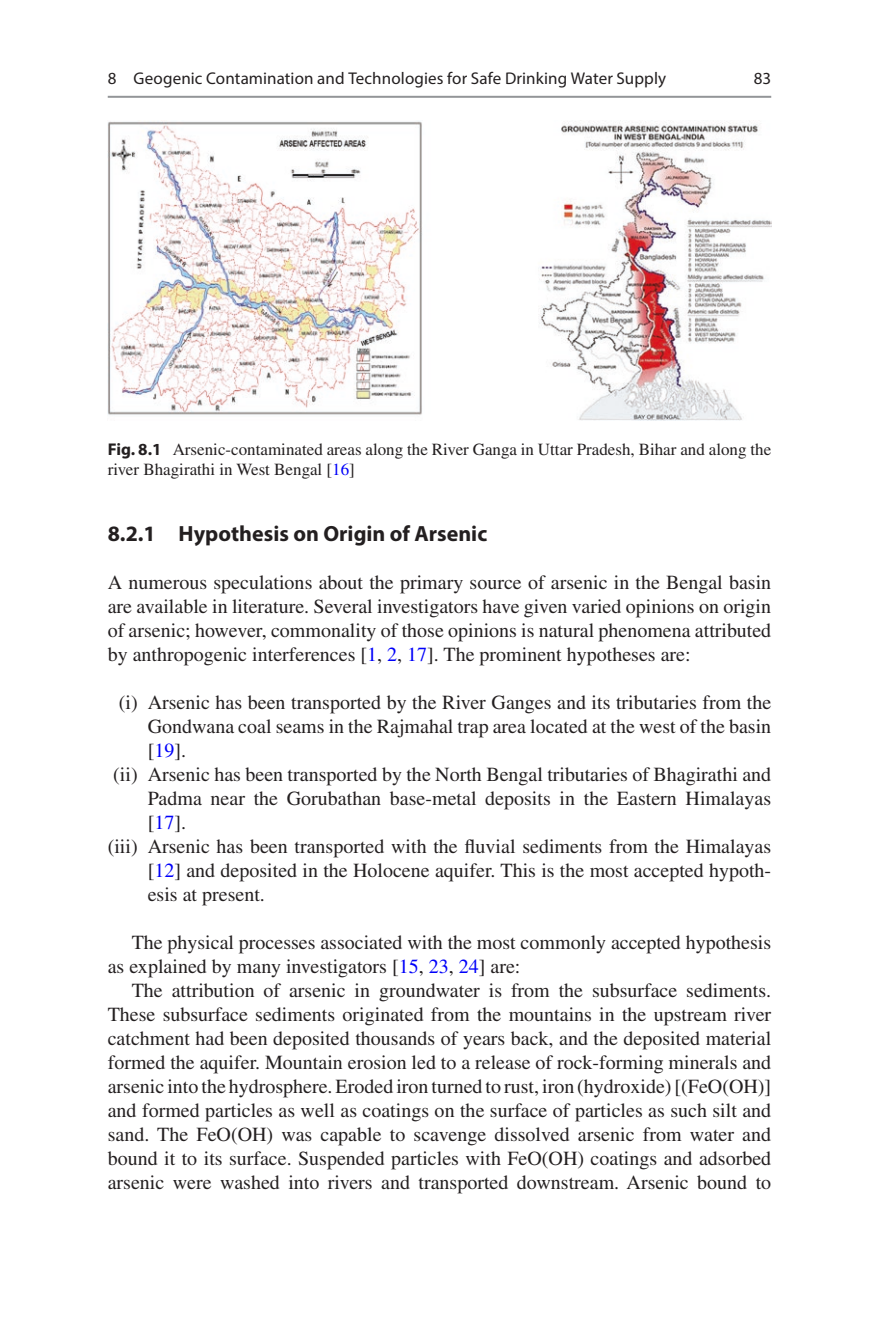
<style>
.page{position:relative;width:879px;height:1333px;background:#fff}
.page>*{position:absolute;margin:0;border:0;box-sizing:border-box;transform-origin:0 0}
.t1{font:700 22px "Vkxhrh Ylywgh Myriad Pro";color:#231f20}
.t2{font:20px/24px "Xgyrpm Dgmxdw Times LT Std";color:#231f20;text-align:justify}
.t3{font:17px/20px "Xgyrpm Dgmxdw Times LT Std";color:#231f20}
.t4{font:17px "Lppknw Wlwycq Myriad Pro";letter-spacing:.005em;color:#231f20}
.s1{font-family:"Vkxhrh Ylywgh Myriad Pro";font-weight:700}
.s2{color:#0000fa}
</style>
<div class="page">
<img style="left:108px;top:121px;width:663px;height:299px">
<hr style="left:108px;top:96px;width:663px;height:2px;background:#939598">
<p class="t4" style="left:108px;top:68px;width:560px">8 Geogenic Contamination and Technologies for Safe Drinking Water Supply</p>
<p class="t4" style="left:754px;top:68px;width:19px">83</p>
<p class="t3" style="left:108px;top:439px;width:665px"><span class="s1">Fig. 8.1</span> Arsenic-contaminated areas along the River Ganga in Uttar Pradesh, Bihar and along the river Bhagirathi in West Bengal [<span class="s2">16</span>]</p>
<p class="t1" style="left:108px;top:519px;width:381px">8.2.1 Hypothesis on Origin of Arsenic</p>
<p class="t2" style="left:108px;top:570px;width:665px">A numerous speculations about the primary source of arsenic in the Bengal basin are available in literature. Several investigators have given varied opinions on origin of arsenic; however, commonality of those opinions is natural phenomena attributed by anthropogenic interferences [<span class="s2">1</span>, <span class="s2">2</span>, <span class="s2">17</span>]. The prominent hypotheses are:</p>
<p class="t2" style="left:119px;top:690px;width:654px">(i) Arsenic has been transported by the River Ganges and its tributaries from the</p>
<p class="t2" style="left:148px;top:714px;width:625px">Gondwana coal seams in the Rajmahal trap area located at the west of the basin</p>
<p class="t2" style="left:148px;top:738px;width:40px">[<span class="s2">19</span>].</p>
<p class="t2" style="left:113px;top:762px;width:659px">(ii) Arsenic has been transported by the North Bengal tributaries of Bhagirathi and</p>
<p class="t2" style="left:148px;top:786px;width:625px">Padma near the Gorubathan base-metal deposits in the Eastern Himalayas</p>
<p class="t2" style="left:148px;top:810px;width:40px">[<span class="s2">17</span>].</p>
<p class="t2" style="left:108px;top:834px;width:665px">(iii) Arsenic has been transported with the fluvial sediments from the Himalayas</p>
<p class="t2" style="left:148px;top:858px;width:625px">[<span class="s2">12</span>] and deposited in the Holocene aquifer. This is the most accepted hypoth-</p>
<p class="t2" style="left:148px;top:882px;width:119px">esis at present.</p>
<p class="t2" style="left:108px;top:930px;width:665px;text-indent:24px">The physical processes associated with the most commonly accepted hypothesis as explained by many investigators [<span class="s2">15</span>, <span class="s2">23</span>, <span class="s2">24</span>] are:</p>
<p class="t2" style="left:108px;top:978px;width:665px;text-indent:24px">The attribution of arsenic in groundwater is from the subsurface sediments.<br>These subsurface sediments originated from the mountains in the upstream river catchment had been deposited thousands of years back, and the deposited material formed the aquifer. Mountain erosion led to a release of rock-forming minerals and arsenic into the hydrosphere. Eroded iron turned to rust, iron (hydroxide) [(FeO(OH)] and formed particles as well as coatings on the surface of particles as such silt and sand. The FeO(OH) was capable to scavenge dissolved arsenic from water and bound it to its surface. Suspended particles with FeO(OH) coatings and adsorbed arsenic were washed into rivers and transported downstream. Arsenic bound to</p>
</div>
